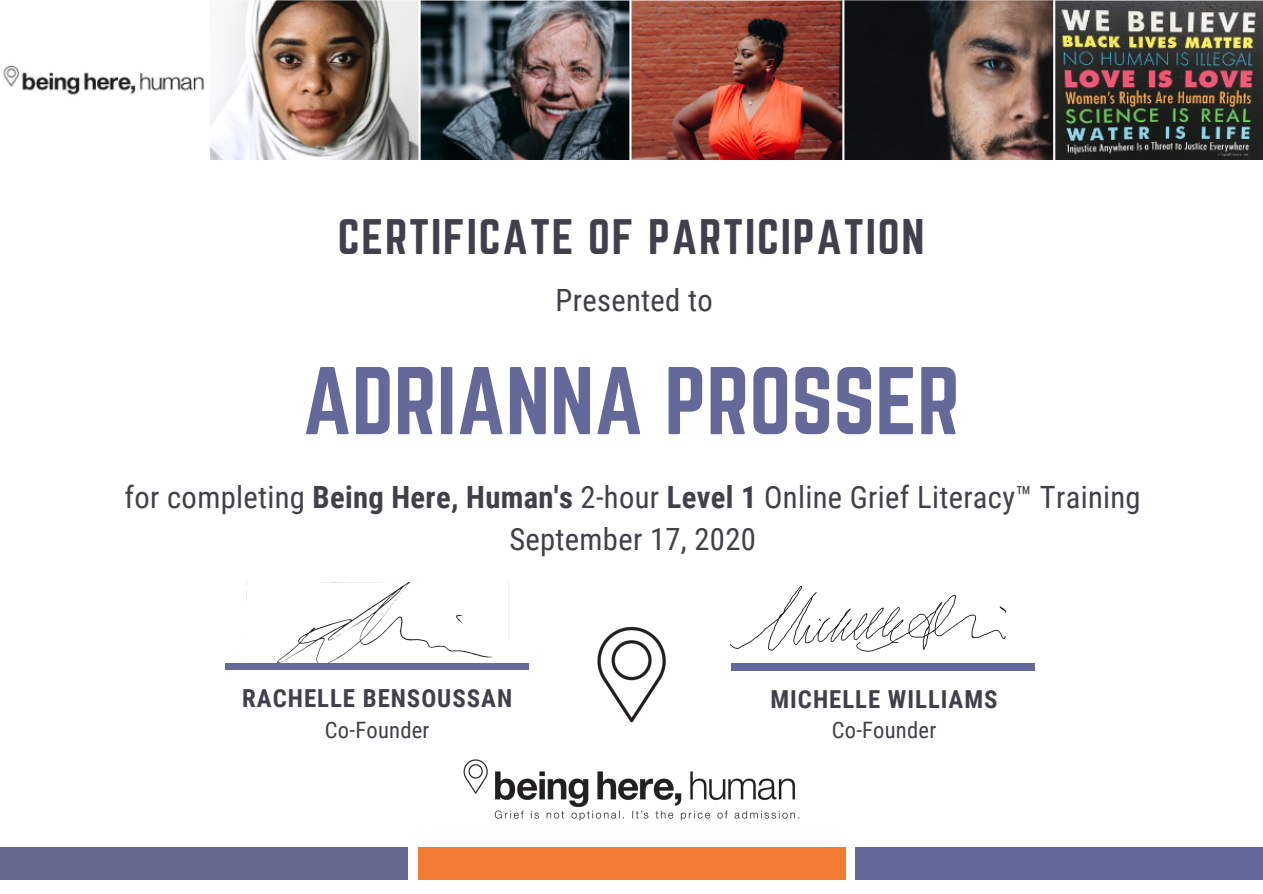
<style>
.page{position:relative;width:1263px;height:894px;background:#fff}
.page>*{position:absolute;margin:0;border:0;box-sizing:border-box;transform-origin:0 0}
.t1{font:84px "Norwester";color:#656999}
.t2{font:43.8px "Norwester";letter-spacing:.04em;color:#3f404b}
.t3{font:30.6px/42.6px "Roboto Condensed";letter-spacing:.01em;color:#3f404b;text-align:center}
.t4{font:700 24.75px "Roboto Condensed";letter-spacing:.04em;color:#3f404b}
.t5{font:22.65px "Roboto Condensed";letter-spacing:.01em;color:#3f404b}
.s1{font-weight:700}
</style>
<div class="page">
<div style="left:0;top:847px;width:408px;height:32px;background:#656990"></div>
<div style="left:418px;top:847px;width:427px;height:32px;background:#f17b32"></div>
<div style="left:855px;top:847px;width:408px;height:32px;background:#656999"></div>
<div style="left:731px;top:663px;width:303px;height:7px;background:#656999"></div>
<div style="left:225px;top:663px;width:304px;height:6px;background:#656999"></div>
<img style="left:597px;top:626px;width:69px;height:97px">
<img style="left:731px;top:586px;width:276px;height:66px">
<img style="left:246px;top:582px;width:247px;height:80px">
<img style="left:463px;top:759px;width:337px;height:62px">
<img style="left:3px;top:0;width:1260px;height:160px">
<h2 class="t2" style="left:338px;top:215px;width:588px">CERTIFICATE OF PARTICIPATION</h2>
<p class="t3" style="left:556px;top:279px;width:159px">Presented to</p>
<h1 class="t1" style="left:303px;top:360px;width:659px">ADRIANNA PROSSER</h1>
<p class="t3" style="left:125px;top:475px;width:1018px">for completing <span class="s1">Being Here, Human's</span> 2-hour <span class="s1">Level 1</span> Online Grief Literacy™ Training<br>September 17, 2020</p>
<p class="t4" style="left:242px;top:684px;width:271px">RACHELLE BENSOUSSAN</p>
<p class="t4" style="left:770px;top:684px;width:229px">MICHELLE WILLIAMS</p>
<p class="t5" style="left:325px;top:716px;width:106px">Co-Founder</p>
<p class="t5" style="left:832px;top:716px;width:106px">Co-Founder</p>
</div>
